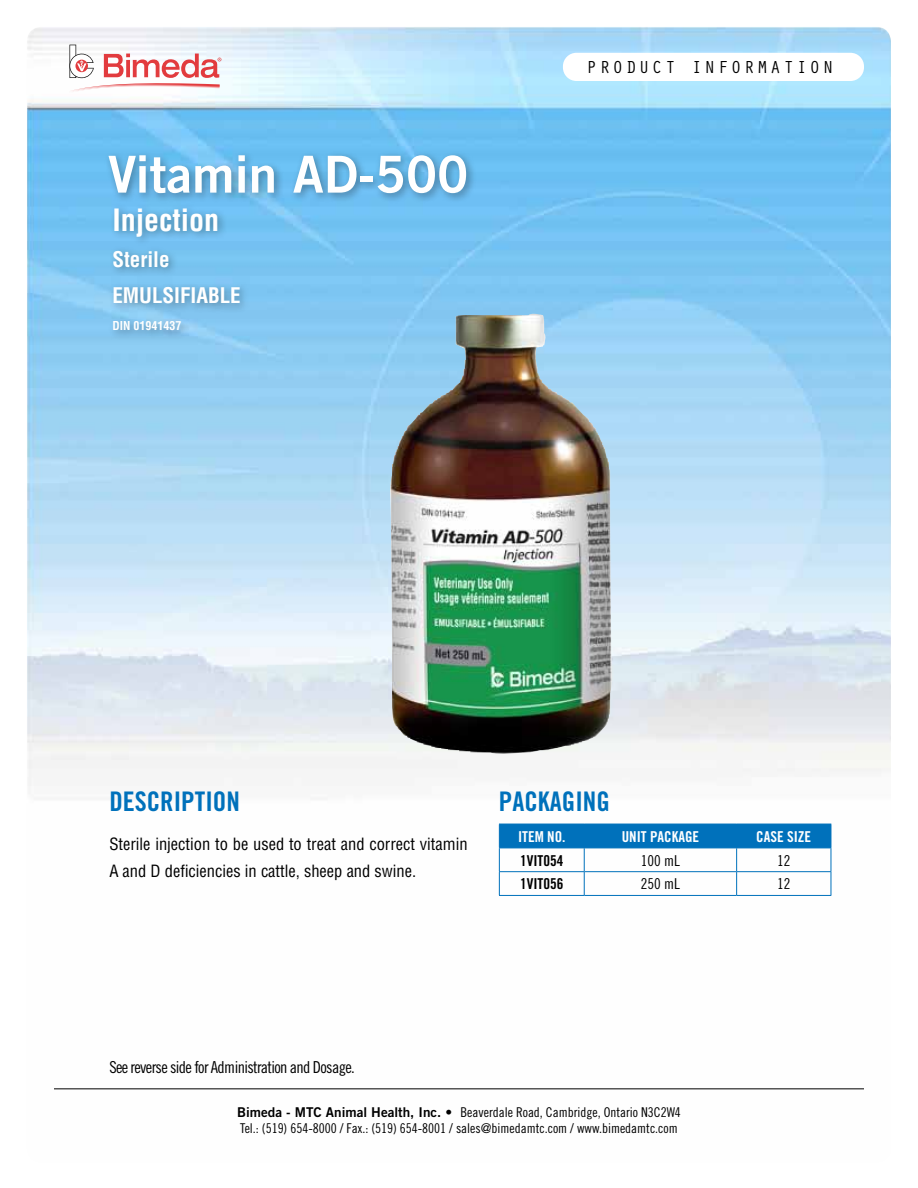
<style>
.page{position:relative;width:918px;height:1188px;background:#fff}
.page>*{position:absolute;margin:0;border:0;box-sizing:border-box;transform-origin:0 0}
.t1{font:51px "Trade Gothic Bold Two";color:#fff}
.t2{font:700 condensed 30px "Helvetica";color:#fff}
.t3{font:27px "Trade Gothic Bold Cond Twenty";color:#0071bb}
.t4{font:700 condensed 21px/36px "Helvetica";color:#fff}
.t5{font:18px "Orator Std";letter-spacing:.13em;color:#000}
.t6{font:condensed 16.5px/27px "Helvetica";color:#000}
.t7{font:16.5px "Trade Gothic Cond Eighteen";letter-spacing:-.04em;color:#000}
.t8{font:15px "Trade Gothic Bold Cond Twenty";color:#fff}
.t9{font:15px "Trade Gothic Bold Cond Twenty";color:#000}
.t10{font:15px "Trade Gothic Cond Eighteen";color:#000}
.t11{font:13.5px/16.2px "Trade Gothic Cond Eighteen";color:#000}
.t12{font:700 condensed 12px "Helvetica";color:#fff}
.s1{font-family:"Trade Gothic Bold Two"}
</style>
<div class="page">
<img style="left:27px;top:27px;width:864px;height:1062px">
<div style="left:108px;top:203px;width:142px;height:138px;background:#000;opacity:.35"></div>
<div style="left:104px;top:150px;width:373px;height:54px;background:#000;opacity:.35"></div>
<hr style="left:54px;top:1089px;width:810px;height:1px;background:#000">
<div style="left:563px;top:53px;width:301px;height:28px;background:#fff;border-radius:14px"></div>
<svg style="left:499px;top:824px;width:333px;height:71px"></svg>
<hr style="left:499px;top:895px;width:85px;height:1px;background:#0071bb">
<hr style="left:584px;top:895px;width:153px;height:1px;background:#0071bb">
<hr style="left:737px;top:895px;width:94px;height:1px;background:#0071bb">
<svg style="left:69px;top:45px;width:152px;height:48px"></svg>
<img style="left:389px;top:314px;width:224px;height:442px">
<h1 class="t1" style="left:108px;top:143px;width:362px">Vitamin AD-500</h1>
<h2 class="t2" style="left:112px;top:201px;width:108px">Injection</h2>
<h3 class="t4" style="left:112px;top:241px;width:130px">Sterile<br>EMULSIFIABLE</h3>
<p class="t12" style="left:112px;top:318px;width:70px">DIN 01941437</p>
<h3 class="t5" style="left:586px;top:54px;width:249px">PRODUCT INFORMATION</h3>
<h3 class="t3" style="left:109px;top:785px;width:132px">DESCRIPTION</h3>
<p class="t6" style="left:109px;top:830px;width:360px">Sterile injection to be used to treat and correct vitamin<br>A and D deficiencies in cattle, sheep and swine.</p>
<h3 class="t3" style="left:499px;top:785px;width:112px">PACKAGING</h3>
<p class="t8" style="left:518px;top:827px;width:49px">ITEM NO.</p>
<p class="t8" style="left:622px;top:827px;width:79px">UNIT PACKAGE</p>
<p class="t8" style="left:756px;top:827px;width:56px">CASE SIZE</p>
<p class="t9" style="left:520px;top:851px;width:45px">1VIT054</p>
<p class="t10" style="left:641px;top:851px;width:41px">100 mL</p>
<p class="t10" style="left:777px;top:851px;width:15px">12</p>
<p class="t9" style="left:520px;top:875px;width:45px">1VIT056</p>
<p class="t10" style="left:641px;top:875px;width:41px">250 mL</p>
<p class="t10" style="left:777px;top:875px;width:15px">12</p>
<p class="t7" style="left:109px;top:1057px;width:247px">See reverse side for Administration and Dosage.</p>
<p class="t11" style="left:237px;top:1104px;width:445px"><span class="s1">Bimeda - MTC Animal Health, Inc. •</span> Beaverdale Road, Cambridge, Ontario N3C2W4<br>Tel.: (519) 654-8000 / Fax.: (519) 654-8001 / sales@bimedamtc.com / www.bimedamtc.com</p>
</div>
